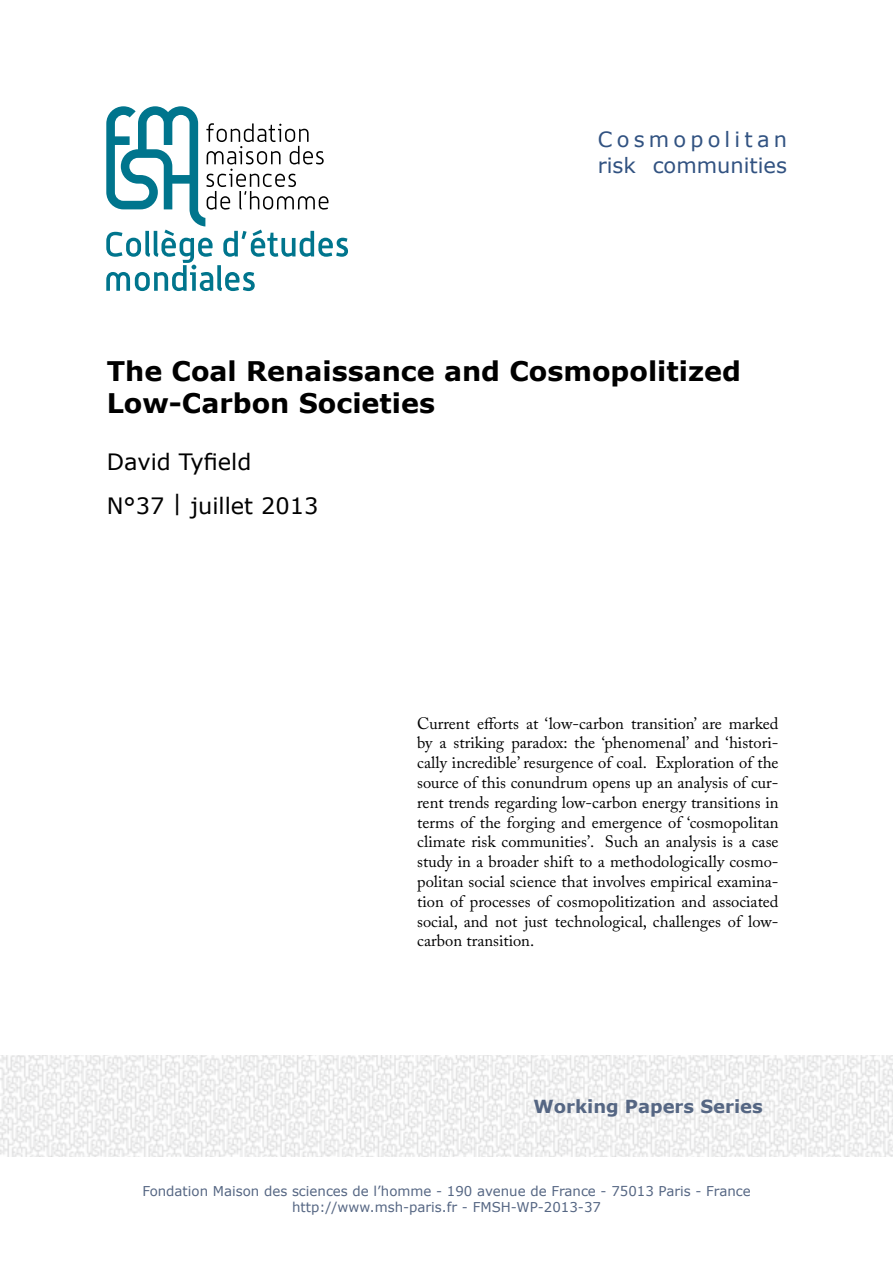
<style>
.page{position:relative;width:893px;height:1263px;background:#fff}
.page>*{position:absolute;margin:0;border:0;box-sizing:border-box;transform-origin:0 0}
.t1{font:700 27px/32.4px "Verdana";color:#000}
.t2{font:22.5px/44px "Verdana";color:#000}
.t3{font:21px/25.2px "Verdana";color:#315281}
.t4{font:700 18px "Verdana";color:#556683}
.t5{font:16.5px/19.8px "Adobe Caslon Pro";color:#000;text-align:justify}
.t6{font:13.5px/16.2px "Verdana";color:#556683;text-align:center}
</style>
<div class="page">
<img style="left:0;top:1056px;width:893px;height:101px">
<svg style="left:106px;top:106px;width:242px;height:185px"></svg>
<p class="t3" style="left:598px;top:127px;width:191px">Cosmopolitan risk communities</p>
<h1 class="t1" style="left:107px;top:354px;width:636px">The Coal Renaissance and Cosmopolitized<br>Low-Carbon Societies</h1>
<h2 class="t2" style="left:107px;top:440px;width:213px">David Tyfield<br>N°37 | juillet 2013</h2>
<p class="t5" style="left:417px;top:713px;width:363px">Current efforts at ‘low-carbon transition’ are marked by a striking paradox: the ‘phenomenal’ and ‘histori&shy;cally incredible’ resurgence of coal. Exploration of the source of this conundrum opens up an analysis of cur&shy;rent trends regarding low-carbon energy transitions in terms of the forging and emergence of ‘cosmopolitan climate risk communities’. Such an analysis is a case study in a broader shift to a methodologically cosmo&shy;politan social science that involves empirical examina&shy;tion of processes of cosmopolitization and associated social, and not just technological, challenges of low&shy;carbon transition.</p>
<p class="t4" style="left:533px;top:1094px;width:231px">Working Papers Series</p>
<p class="t6" style="left:142px;top:1182px;width:610px">Fondation Maison des sciences de l’homme - 190 avenue de France - 75013 Paris - France http://www.msh-paris.fr - FMSH-WP-2013-37</p>
</div>
